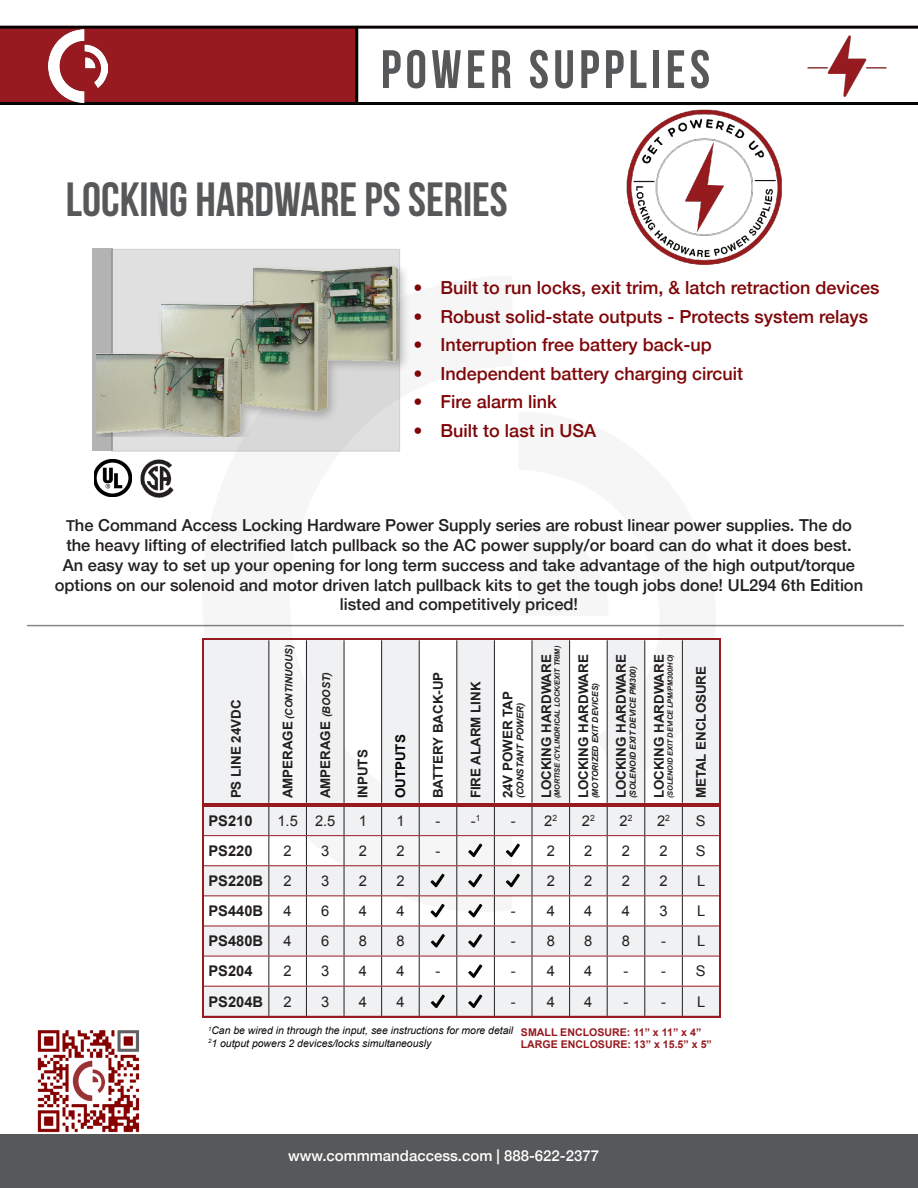
<style>
.page{position:relative;width:918px;height:1188px;background:#fff}
.page>*{position:absolute;margin:0;border:0;box-sizing:border-box;transform-origin:0 0}
.t1{font:700 54px "Bebas Neue";letter-spacing:.08em;color:#57585a}
.t2{font:700 48px "Bebas Neue";color:#57585a}
.t3{font:500 18px "Helvetica Neue";color:#7e0608}
.t4{font:500 16.5px/19.8px "Helvetica Neue";color:#231f20;text-align:center}
.t5{font:500 15px "Helvetica Neue";color:#fff}
.t6{font:14.7px "Arial";color:#231f20}
.t7{font:700 14.7px "Arial";color:#231f20}
.t8{font:700 13.35px "Arial";color:#231f20}
.t9{font:700 13.35px "Arial";color:#040503}
.t10{font:700 10.65px "Arial";color:#961a20}
.t11{font:italic 10.5px "Arial";color:#040503}
.t12{font:italic 700 10.05px "Arial";color:#231f20}
.t13{font:italic 700 9.3px "Arial";letter-spacing:-.01em;color:#231f20}
.t14{font:italic 700 8.4px "Arial";letter-spacing:-.005em;color:#231f20}
.t15{font:italic 700 7.35px "Arial";letter-spacing:-.005em;color:#231f20}
.s1{font-size:15px}
.s2{font-style:normal;font-size:13.35px}
.s3{font-style:italic;font-size:10.65px}
</style>
<div class="page">
<div style="left:0;top:29px;width:355px;height:73px;background:#961a20"></div>
<hr style="left:0;top:102px;width:918px;height:3px;background:#040503">
<hr style="left:0;top:26px;width:918px;height:3px;background:#080302">
<svg style="left:201px;top:451px;width:311px;height:176px"></svg>
<svg style="left:518px;top:624px;width:199px;height:3px"></svg>
<img style="left:48px;top:30px;width:60px;height:72px">
<hr style="left:27px;top:625px;width:877px;height:1px;background:#040503">
<div style="left:111px;top:249px;width:289px;height:202px;background:#e0e0e0"></div>
<div style="left:93px;top:248px;width:20px;height:203px;background:linear-gradient(to right,#b8b8ba,#a6a6a7)"></div>
<img style="left:94px;top:459px;width:37px;height:38px">
<img style="left:140px;top:460px;width:34px;height:37px">
<hr style="left:355px;top:27px;width:3px;height:76px;background:#040503">
<div style="left:0;top:1135px;width:918px;height:53px;background:#57585a"></div>
<img style="left:97px;top:248px;width:313px;height:188px">
<svg style="left:202px;top:638px;width:519px;height:380px"></svg>
<img style="left:37px;top:1030px;width:103px;height:103px">
<img style="left:805px;top:25px;width:85px;height:72px">
<img style="left:626px;top:109px;width:156px;height:156px">
<p class="t1" style="left:381px;top:40px;width:331px">POWER SUPPLIES</p>
<p class="t2" style="left:66px;top:173px;width:443px">LOCKING HARDWARE PS SERIES</p>
<p class="t3" style="left:414px;top:273px;width:467px">• Built to run locks, exit trim, &amp; latch retraction devices</p>
<p class="t3" style="left:414px;top:302px;width:456px">• Robust solid-state outputs - Protects system relays</p>
<p class="t3" style="left:414px;top:330px;width:300px">• Interruption free battery back-up</p>
<p class="t3" style="left:414px;top:359px;width:331px">• Independent battery charging circuit</p>
<p class="t3" style="left:414px;top:387px;width:145px">• Fire alarm link</p>
<p class="t3" style="left:414px;top:416px;width:184px">• Built to last in USA</p>
<p class="t4" style="left:55px;top:514px;width:810px"><span class="s1">T</span>he Command Access Locking Hardware Power Supply series are robust linear power supplies. The do the heavy lifting of electrified latch pullback so the AC power supply/or board can do what it does best.<br>An easy way to set up your opening for long term success and take advantage of the high output/torque options on our solenoid and motor driven latch pullback kits to get the tough jobs done! UL294 6th Edition listed and competitively priced!</p>
<p class="t8" style="left:227px;top:798px;width:100px;rotate:-90deg">PS LINE 24VDC</p>
<p class="t12" style="left:282px;top:798px;width:156px;rotate:-90deg"><span class="s2">AMPERAGE</span> (CONTINUOUS)</p>
<p class="t8" style="left:317px;top:798px;width:129px;rotate:-90deg">AMPERAGE <span class="s3">(BOOST)</span></p>
<p class="t8" style="left:354px;top:798px;width:51px;rotate:-90deg">INPUTS</p>
<p class="t9" style="left:392px;top:798px;width:65px;rotate:-90deg">OUTPUTS</p>
<p class="t8" style="left:429px;top:798px;width:128px;rotate:-90deg">BATTERY BACK-UP</p>
<p class="t8" style="left:467px;top:798px;width:118px;rotate:-90deg">FIRE ALARM LINK</p>
<p class="t8" style="left:499px;top:798px;width:109px;rotate:-90deg">24V POWER TAP</p>
<p class="t13" style="left:514px;top:798px;width:98px;rotate:-90deg">(CONSTANT POWER)</p>
<p class="t8" style="left:538px;top:798px;width:146px;rotate:-90deg">LOCKING HARDWARE</p>
<p class="t15" style="left:553px;top:798px;width:154px;rotate:-90deg">(MORTISE /CYLINDRICAL LOCK/EXIT TRIM)</p>
<p class="t8" style="left:575px;top:798px;width:146px;rotate:-90deg">LOCKING HARDWARE</p>
<p class="t14" style="left:590px;top:798px;width:118px;rotate:-90deg">(MOTORIZED EXIT DEVICES)</p>
<p class="t8" style="left:612px;top:798px;width:146px;rotate:-90deg">LOCKING HARDWARE</p>
<p class="t14" style="left:627px;top:798px;width:134px;rotate:-90deg">(SOLENOID EXIT DEVICE PM300)</p>
<p class="t8" style="left:651px;top:798px;width:146px;rotate:-90deg">LOCKING HARDWARE</p>
<p class="t15" style="left:665px;top:798px;width:146px;rotate:-90deg">(SOLENOID EXIT DEVICE LPM/PM300HO)</p>
<p class="t8" style="left:692px;top:798px;width:134px;rotate:-90deg">METAL ENCLOSURE</p>
<p class="t7" style="left:208px;top:811px;width:46px">PS210</p>
<p class="t6" style="left:277px;top:811px;width:22px">1.5</p>
<p class="t6" style="left:315px;top:811px;width:22px">2.5</p>
<p class="t6" style="left:359px;top:811px;width:10px">1</p>
<p class="t6" style="left:396px;top:811px;width:10px">1</p>
<p class="t6" style="left:436px;top:811px;width:6px">-</p>
<p class="t6" style="left:471px;top:811px;width:11px">-<sup>1</sup></p>
<p class="t6" style="left:511px;top:811px;width:6px">-</p>
<p class="t6" style="left:544px;top:811px;width:14px">2<sup>2</sup></p>
<p class="t6" style="left:582px;top:811px;width:14px">2<sup>2</sup></p>
<p class="t6" style="left:620px;top:811px;width:14px">2<sup>2</sup></p>
<p class="t6" style="left:657px;top:811px;width:14px">2<sup>2</sup></p>
<p class="t6" style="left:696px;top:811px;width:11px">S</p>
<p class="t7" style="left:208px;top:841px;width:46px">PS220</p>
<p class="t6" style="left:284px;top:841px;width:10px">2</p>
<p class="t6" style="left:321px;top:841px;width:10px">3</p>
<p class="t6" style="left:359px;top:841px;width:10px">2</p>
<p class="t6" style="left:396px;top:841px;width:10px">2</p>
<p class="t6" style="left:436px;top:841px;width:6px">-</p>
<p class="t6" style="left:547px;top:841px;width:10px">2</p>
<p class="t6" style="left:584px;top:841px;width:10px">2</p>
<p class="t6" style="left:622px;top:841px;width:10px">2</p>
<p class="t6" style="left:659px;top:841px;width:10px">2</p>
<p class="t6" style="left:696px;top:841px;width:11px">S</p>
<p class="t7" style="left:208px;top:871px;width:56px">PS220B</p>
<p class="t6" style="left:284px;top:871px;width:10px">2</p>
<p class="t6" style="left:321px;top:871px;width:10px">3</p>
<p class="t6" style="left:359px;top:871px;width:10px">2</p>
<p class="t6" style="left:396px;top:871px;width:10px">2</p>
<p class="t6" style="left:547px;top:871px;width:10px">2</p>
<p class="t6" style="left:584px;top:871px;width:10px">2</p>
<p class="t6" style="left:622px;top:871px;width:10px">2</p>
<p class="t6" style="left:659px;top:871px;width:10px">2</p>
<p class="t6" style="left:697px;top:871px;width:10px">L</p>
<p class="t7" style="left:208px;top:901px;width:56px">PS440B</p>
<p class="t6" style="left:284px;top:901px;width:10px">4</p>
<p class="t6" style="left:321px;top:901px;width:10px">6</p>
<p class="t6" style="left:359px;top:901px;width:10px">4</p>
<p class="t6" style="left:396px;top:901px;width:10px">4</p>
<p class="t6" style="left:511px;top:901px;width:6px">-</p>
<p class="t6" style="left:547px;top:901px;width:10px">4</p>
<p class="t6" style="left:584px;top:901px;width:10px">4</p>
<p class="t6" style="left:622px;top:901px;width:10px">4</p>
<p class="t6" style="left:659px;top:901px;width:10px">3</p>
<p class="t6" style="left:697px;top:901px;width:10px">L</p>
<p class="t7" style="left:208px;top:931px;width:56px">PS480B</p>
<p class="t6" style="left:284px;top:932px;width:10px">4</p>
<p class="t6" style="left:321px;top:932px;width:10px">6</p>
<p class="t6" style="left:359px;top:932px;width:10px">8</p>
<p class="t6" style="left:396px;top:932px;width:10px">8</p>
<p class="t6" style="left:511px;top:932px;width:6px">-</p>
<p class="t6" style="left:547px;top:932px;width:10px">8</p>
<p class="t6" style="left:584px;top:932px;width:10px">8</p>
<p class="t6" style="left:622px;top:932px;width:10px">8</p>
<p class="t6" style="left:661px;top:932px;width:6px">-</p>
<p class="t6" style="left:697px;top:932px;width:10px">L</p>
<p class="t7" style="left:208px;top:962px;width:46px">PS204</p>
<p class="t6" style="left:284px;top:962px;width:10px">2</p>
<p class="t6" style="left:321px;top:962px;width:10px">3</p>
<p class="t6" style="left:359px;top:962px;width:10px">4</p>
<p class="t6" style="left:396px;top:962px;width:10px">4</p>
<p class="t6" style="left:436px;top:962px;width:6px">-</p>
<p class="t6" style="left:511px;top:962px;width:6px">-</p>
<p class="t6" style="left:547px;top:962px;width:10px">4</p>
<p class="t6" style="left:584px;top:962px;width:10px">4</p>
<p class="t6" style="left:624px;top:962px;width:6px">-</p>
<p class="t6" style="left:661px;top:962px;width:6px">-</p>
<p class="t6" style="left:696px;top:962px;width:11px">S</p>
<p class="t7" style="left:208px;top:992px;width:56px">PS204B</p>
<p class="t6" style="left:284px;top:992px;width:10px">2</p>
<p class="t6" style="left:321px;top:992px;width:10px">3</p>
<p class="t6" style="left:359px;top:992px;width:10px">4</p>
<p class="t6" style="left:396px;top:992px;width:10px">4</p>
<p class="t6" style="left:511px;top:992px;width:6px">-</p>
<p class="t6" style="left:547px;top:992px;width:10px">4</p>
<p class="t6" style="left:584px;top:992px;width:10px">4</p>
<p class="t6" style="left:624px;top:992px;width:6px">-</p>
<p class="t6" style="left:661px;top:992px;width:6px">-</p>
<p class="t6" style="left:697px;top:992px;width:10px">L</p>
<p class="t11" style="left:208px;top:1024px;width:307px"><sup>1</sup>Can be wired in through the input, see instructions for more detail</p>
<p class="t11" style="left:208px;top:1036px;width:225px"><sup>2</sup>1 output powers 2 devices/locks simultaneously</p>
<p class="t10" style="left:521px;top:1026px;width:182px">SMALL ENCLOSURE: 11” x 11” x 4”</p>
<p class="t10" style="left:521px;top:1037px;width:193px">LARGE ENCLOSURE: 13” x 15.5” x 5”</p>
<p class="t5" style="left:288px;top:1144px;width:312px">www.commmandaccess.com | 888-622-2377</p>
<p class="t5" style="left:287px;top:1151px;width:312px">www.commmandaccess.com | 888-622-2377</p>
</div>
